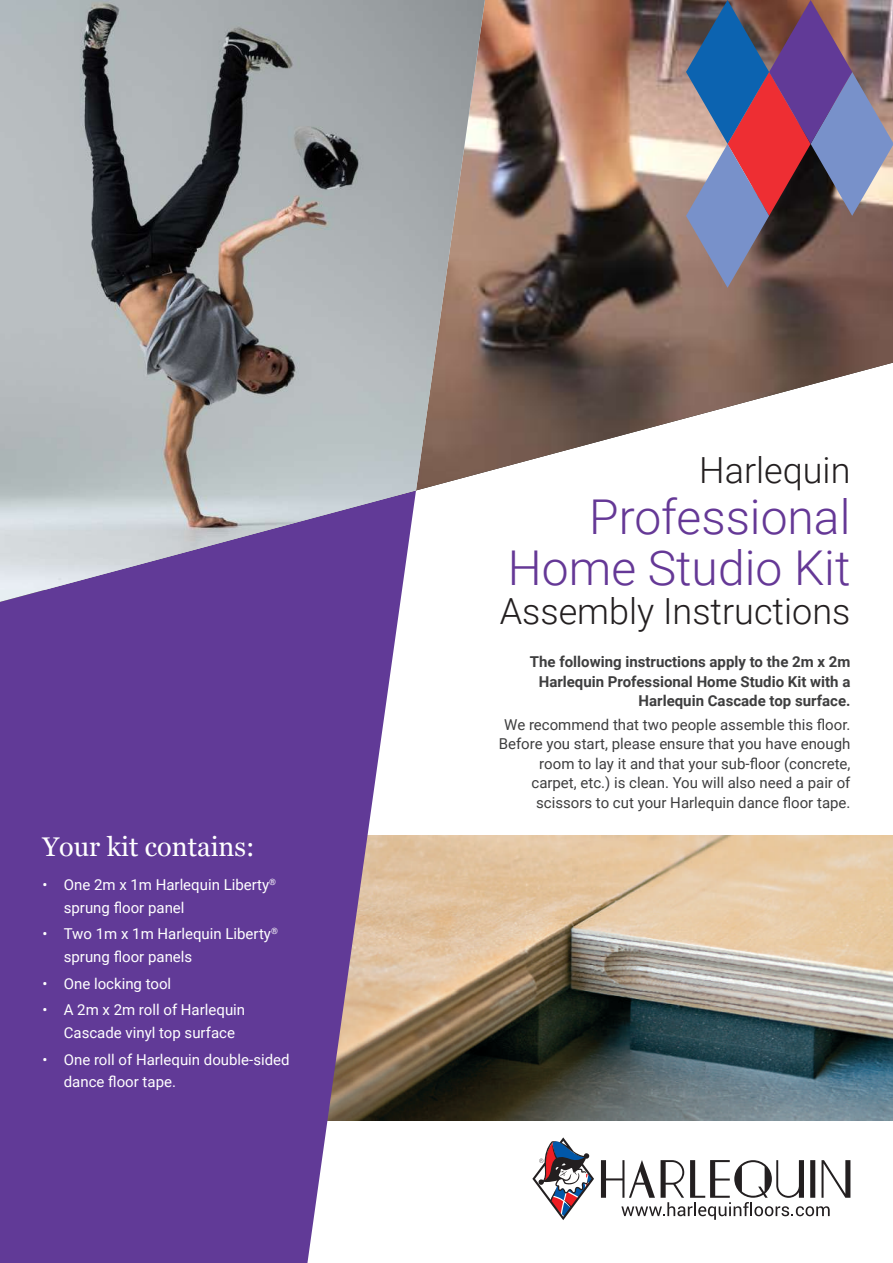
<style>
.page{position:relative;width:893px;height:1263px;background:#fff}
.page>*{position:absolute;margin:0;border:0;box-sizing:border-box;transform-origin:0 0}
.t1{font:300 48px/51px "Roboto";color:#653896;text-align:right}
.t2{font:300 36px "Roboto";color:#231f20}
.t3{font:27px "Georgia";color:#fff}
.t4{font:15px/19.5px "Roboto";color:#3e3e3f;text-align:right}
.t5{font:15px/22.5px "Roboto";color:#fff}
.t6{font:700 15px/19.5px "Roboto";color:#3e3e3f;text-align:right}
</style>
<div class="page">
<img style="left:485px;top:836px;width:408px;height:284px">
<svg style="left:0;top:602px;width:485px;height:661px;background:#8161a2"></svg>
<img style="left:485px;top:0;width:408px;height:472px">
<svg style="left:601px;top:1160px;width:249px;height:60px"></svg>
<svg style="left:532px;top:1137px;width:62px;height:83px"></svg>
<svg style="left:686px;top:0;width:207px;height:288px;background:#78627b"></svg>
<img style="left:0;top:0;width:485px;height:590px">
<h3 class="t3" style="left:43px;top:831px;width:214px">Your kit contains:</h3>
<p class="t5" style="left:64px;top:873px;width:214px;text-indent:-21px">• One 2m x 1m Harlequin Liberty<sup>® </sup>sprung floor panel</p>
<p class="t5" style="left:64px;top:922px;width:216px;text-indent:-21px">• Two 1m x 1m Harlequin Liberty<sup>® </sup>sprung floor panels</p>
<p class="t5" style="left:43px;top:971px;width:130px">• One locking tool</p>
<p class="t5" style="left:64px;top:998px;width:183px;text-indent:-21px">• A 2m x 2m roll of Harlequin<br>Cascade vinyl top surface</p>
<p class="t5" style="left:64px;top:1047px;width:227px;text-indent:-21px">• One roll of Harlequin double-sided dance floor tape.</p>
<h2 class="t2" style="left:699px;top:445px;width:153px">Harlequin</h2>
<h1 class="t1" style="left:508px;top:489px;width:344px">Professional<br>Home Studio Kit</h1>
<h2 class="t2" style="left:500px;top:586px;width:352px">Assembly Instructions</h2>
<p class="t6" style="left:530px;top:651px;width:322px">The following instructions apply to the 2m x 2m<br>Harlequin Professional Home Studio Kit with a<br>Harlequin Cascade top surface.</p>
<p class="t4" style="left:499px;top:714px;width:353px">We recommend that two people assemble this floor.<br>Before you start, please ensure that you have enough room to lay it and that your sub-floor (concrete, carpet, etc.) is clean. You will also need a pair of scissors to cut your Harlequin dance floor tape.</p>
</div>
